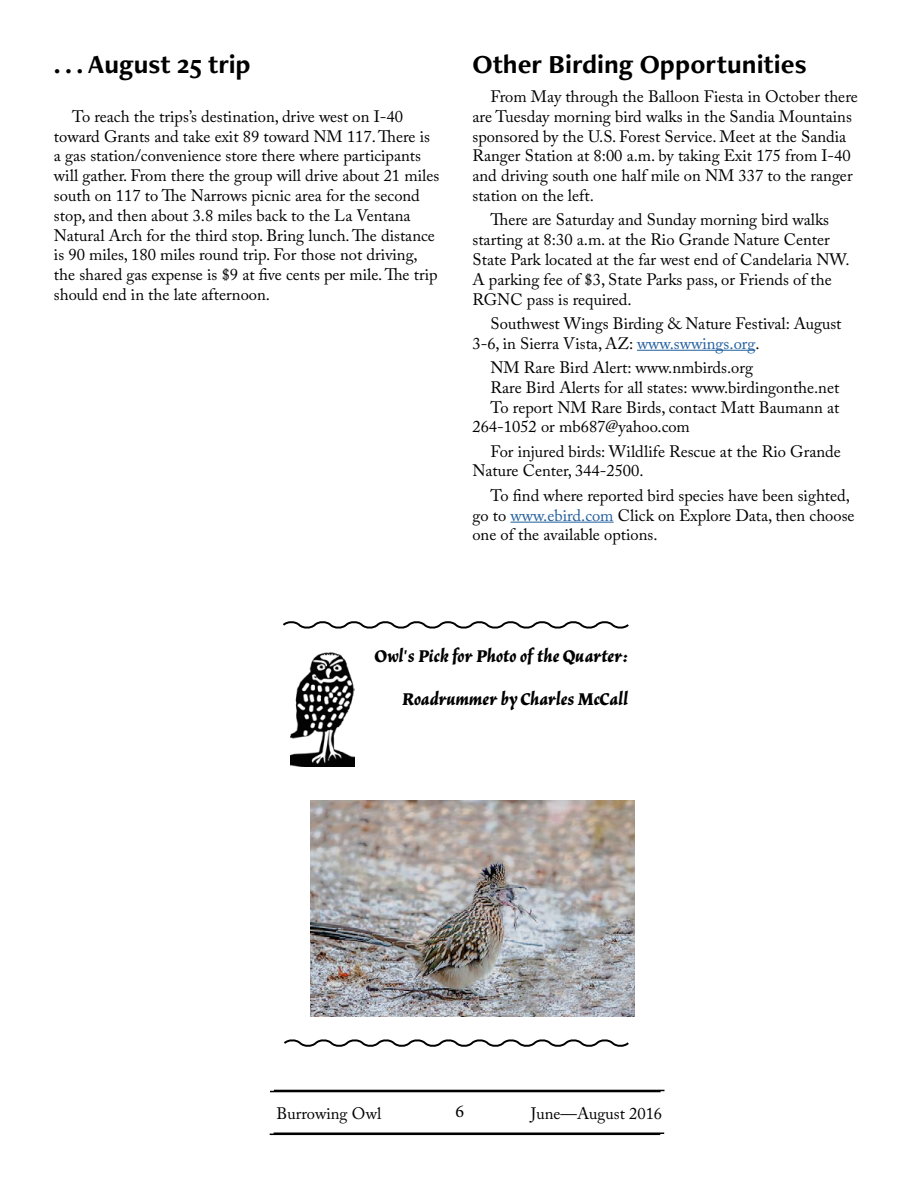
<style>
.page{position:relative;width:918px;height:1188px;background:#fff}
.page>*{position:absolute;margin:0;border:0;box-sizing:border-box;transform-origin:0 0}
.t1{font:700 27px "Freight Neo Pro";color:#000}
.t2{font:700 18px "Vatican";color:#000}
.t3{font:18px "Minion Pro";color:#000}
.t4{font:16.5px/19.8px "Adobe Caslon Pro";color:#000}
.s1{color:#215e9e}
</style>
<div class="page">
<hr style="left:274px;top:1132px;width:390px;height:2px;background:#000">
<hr style="left:274px;top:1090px;width:390px;height:1px;background:#000">
<hr style="left:270px;top:1134px;width:390px;height:1px;background:#000">
<hr style="left:270px;top:1091px;width:391px;height:1px;background:#000">
<hr style="left:637px;top:350px;width:118px;height:1px;background:#215e9e">
<hr style="left:510px;top:522px;width:104px;height:1px;background:#215e9e">
<img style="left:290px;top:652px;width:64px;height:115px">
<svg style="left:283px;top:621px;width:346px;height:8px"></svg>
<svg style="left:284px;top:1039px;width:345px;height:8px"></svg>
<img style="left:310px;top:801px;width:324px;height:216px">
<h1 class="t1" style="left:54px;top:46px;width:198px">. . . August 25 trip</h1>
<p class="t4" style="left:54px;top:106px;width:387px;text-indent:18px">To reach the trips’s destination, drive west on I-40 toward Grants and take exit 89 toward NM 117. There is a gas station/convenience store there where participants will gather. From there the group will drive about 21 miles south on 117 to The Narrows picnic area for the second stop, and then about 3.8 miles back to the La Ventana Natural Arch for the third stop. Bring lunch. The distance is 90 miles, 180 miles round trip. For those not driving, the shared gas expense is $9 at five cents per mile. The trip should end in the late afternoon.</p>
<h1 class="t1" style="left:472px;top:46px;width:336px">Other Birding Opportunities</h1>
<p class="t4" style="left:472px;top:86px;width:387px;text-indent:18px">From May through the Balloon Fiesta in October there are Tuesday morning bird walks in the Sandia Mountains sponsored by the U.S. Forest Service. Meet at the Sandia Ranger Station at 8:00 a.m. by taking Exit 175 from I-40 and driving south one half mile on NM 337 to the ranger station on the left.</p>
<p class="t4" style="left:472px;top:210px;width:379px;text-indent:18px">There are Saturday and Sunday morning bird walks starting at 8:30 a.m. at the Rio Grande Nature Center State Park located at the far west end of Candelaria NW.<br>A parking fee of $3, State Parks pass, or Friends of the RGNC pass is required.</p>
<p class="t4" style="left:472px;top:313px;width:371px;text-indent:18px">Southwest Wings Birding &amp; Nature Festival: August<br>3-6, in Sierra Vista, AZ: <span class="s1">www.swwings.org</span>.</p>
<p class="t4" style="left:490px;top:357px;width:264px">NM Rare Bird Alert: www.nmbirds.org</p>
<p class="t4" style="left:490px;top:377px;width:350px">Rare Bird Alerts for all states: www.birdingonthe.net</p>
<p class="t4" style="left:490px;top:397px;width:351px">To report NM Rare Birds, contact Matt Baumann at</p>
<p class="t4" style="left:472px;top:417px;width:219px">264-1052 or mb687@yahoo.com</p>
<p class="t4" style="left:472px;top:441px;width:370px;text-indent:18px">For injured birds: Wildlife Rescue at the Rio Grande<br>Nature Center, 344-2500.</p>
<p class="t4" style="left:472px;top:485px;width:384px;text-indent:18px">To find where reported bird species have been sighted, go to <span class="s1">www.ebird.com</span> Click on Explore Data, then choose one of the available options.</p>
<p class="t2" style="left:375px;top:646px;width:255px">Owl’s Pick for Photo of the Quarter:</p>
<p class="t2" style="left:402px;top:689px;width:228px">Roadrummer by Charles McCall</p>
<p class="t4" style="left:277px;top:1103px;width:106px">Burrowing Owl</p>
<p class="t3" style="left:456px;top:1099px;width:10px">6</p>
<p class="t4" style="left:531px;top:1103px;width:133px">June—August 2016</p>
</div>
